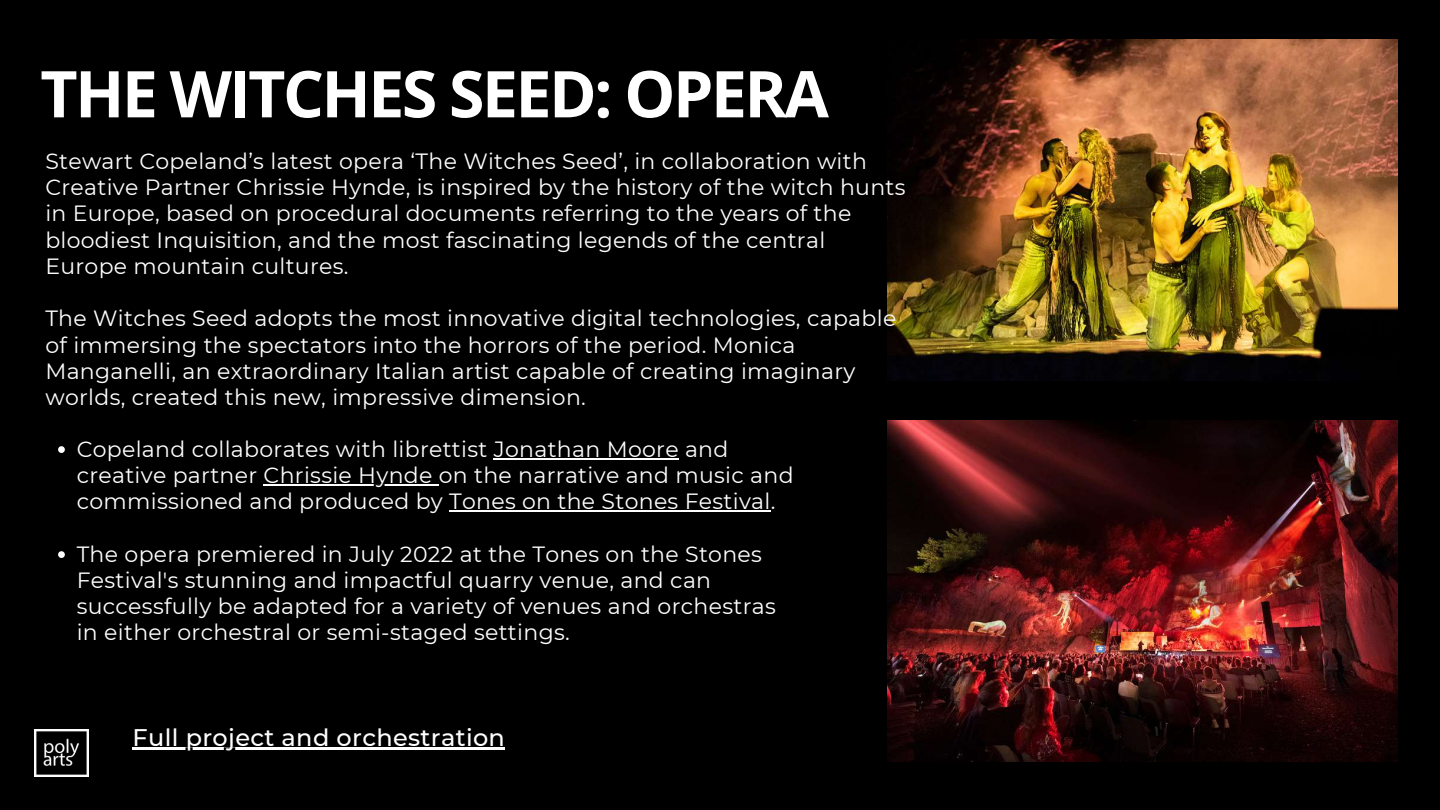
<style>
.page{position:relative;width:1440px;height:810px;background:#000}
.page>*{position:absolute;margin:0;border:0;box-sizing:border-box;transform-origin:0 0}
.t1{font:700 64.5px "Open Sans";letter-spacing:-.04em;color:#fff}
.t2{font:500 24px "Montserrat";letter-spacing:.015em;color:#fff}
.t3{font:22px/26.2px "Montserrat";letter-spacing:.015em;color:#fff}
</style>
<div class="page">
<img style="left:35px;top:729px;width:54px;height:48px">
<svg style="left:58px;top:446px;width:7px;height:7px"></svg>
<hr style="left:494px;top:458px;width:185px;height:2px;background:#fff">
<hr style="left:264px;top:484px;width:175px;height:2px;background:#fff">
<hr style="left:449px;top:511px;width:322px;height:1px;background:#fff">
<svg style="left:58px;top:551px;width:7px;height:7px"></svg>
<img style="left:887px;top:420px;width:511px;height:341px">
<img style="left:887px;top:40px;width:511px;height:341px">
<hr style="left:133px;top:748px;width:372px;height:2px;background:#fff">
<h1 class="t1" style="left:40px;top:48px;width:790px">THE WITCHES SEED: OPERA</h1>
<p class="t3" style="left:45px;top:148px;width:862px">Stewart Copeland’s latest opera ‘The Witches Seed’, in collaboration with Creative Partner Chrissie Hynde, is inspired by the history of the witch hunts in Europe, based on procedural documents referring to the years of the bloodiest Inquisition, and the most fascinating legends of the central Europe mountain cultures.</p>
<p class="t3" style="left:45px;top:305px;width:853px">The Witches Seed adopts the most innovative digital technologies, capable of immersing the spectators into the horrors of the period. Monica Manganelli, an extraordinary Italian artist capable of creating imaginary worlds, created this new, impressive dimension.</p>
<p class="t3" style="left:77px;top:436px;width:718px">Copeland collaborates with librettist Jonathan Moore and creative partner Chrissie Hynde on the narrative and music and commissioned and produced by Tones on the Stones Festival.</p>
<p class="t3" style="left:77px;top:541px;width:701px">The opera premiered in July 2022 at the Tones on the Stones Festival's stunning and impactful quarry venue, and can successfully be adapted for a variety of venues and orchestras in either orchestral or semi-staged settings.</p>
<p class="t2" style="left:133px;top:723px;width:374px">Full project and orchestration</p>
</div>
